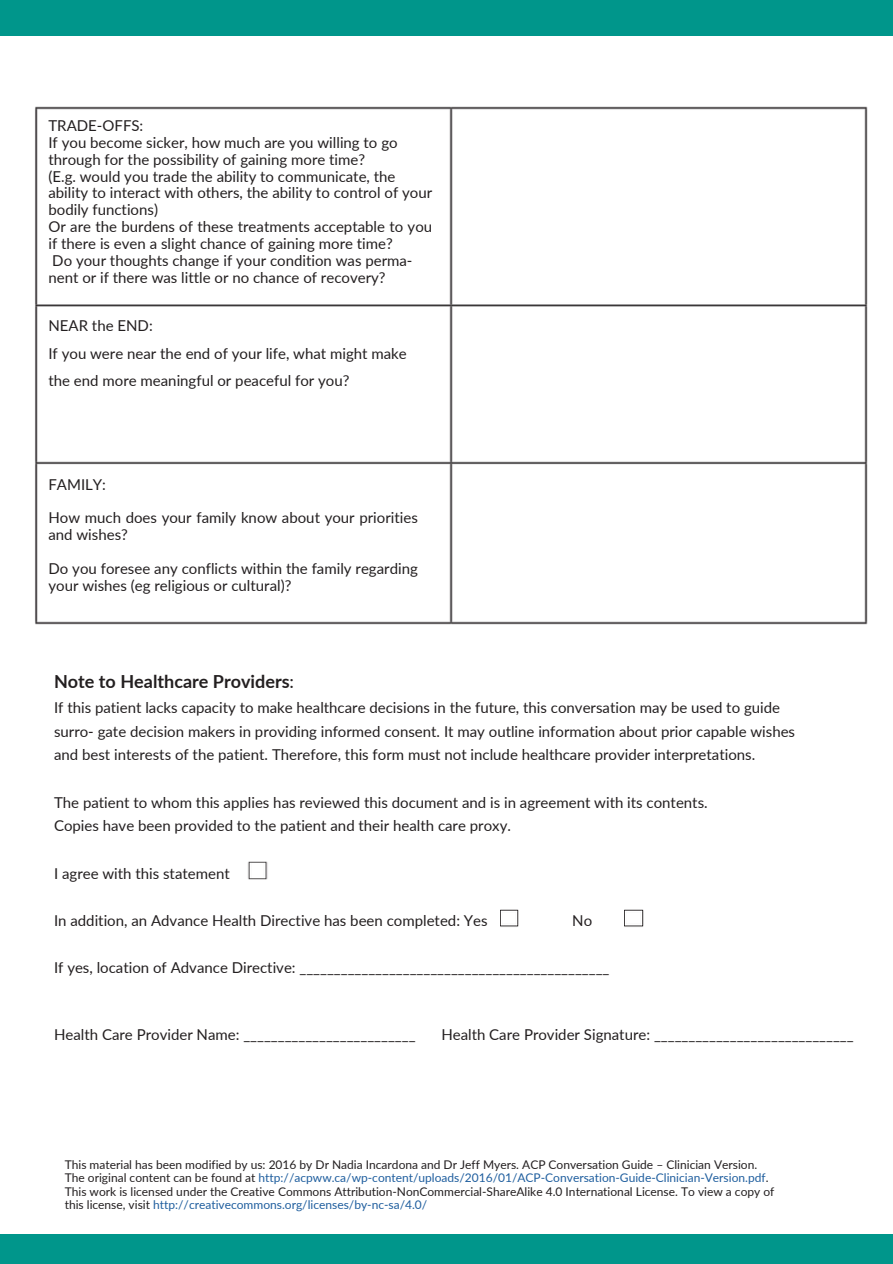
<style>
.page{position:relative;width:893px;height:1264px;background:#fff}
.page>*{position:absolute;margin:0;border:0;box-sizing:border-box;transform-origin:0 0}
.t1{font:700 18px "Lato";color:#231f20}
.t2{font:15px/16.8px "Lato";color:#231f20}
.t3{font:12px/13.5px "Lato";color:#231f20}
.s1{font-weight:400}
.s2{color:#1f5e9e}
</style>
<div class="page">
<img style="left:247px;top:861px;width:21px;height:19px">
<img style="left:500px;top:909px;width:18px;height:18px">
<img style="left:625px;top:909px;width:18px;height:18px">
<img style="left:35px;top:106px;width:833px;height:519px">
<div style="left:0;top:0;width:892px;height:36px;background:#00968b"></div>
<div style="left:0;top:1233px;width:892px;height:30px;background:#00968b"></div>
<p class="t2" style="left:48px;top:117px;width:385px">TRADE-OFFS:<br>If you become sicker, how much are you willing to go through for the possibility of gaining more time?<br>(E.g. would you trade the ability to communicate, the ability to interact with others, the ability to control of your bodily functions)<br>Or are the burdens of these treatments acceptable to you if there is even a slight chance of gaining more time?<br>Do your thoughts change if your condition was perma&shy;nent or if there was little or no chance of recovery?</p>
<h2 class="t2" style="left:48px;top:311px;width:360px;line-height:27.6px">NEAR the END:<br>If you were near the end of your life, what might make the end more meaningful or peaceful for you?</h2>
<h2 class="t2" style="left:48px;top:475px;width:59px">FAMILY:</h2>
<p class="t2" style="left:48px;top:509px;width:371px">How much does your family know about your priorities and wishes?</p>
<p class="t2" style="left:48px;top:559px;width:371px">Do you foresee any conflicts within the family regarding your wishes (eg religious or cultural)?</p>
<p class="t1" style="left:54px;top:670px;width:241px">Note to Healthcare Providers<span class="s1">:</span></p>
<p class="t2" style="left:54px;top:695px;width:742px;line-height:23.7px">If this patient lacks capacity to make healthcare decisions in the future, this conversation may be used to guide surro- gate decision makers in providing informed consent. It may outline information about prior capable wishes and best interests of the patient. Therefore, this form must not include healthcare provider interpretations.</p>
<p class="t2" style="left:54px;top:790px;width:655px;line-height:23.7px">The patient to whom this applies has reviewed this document and is in agreement with its contents.<br>Copies have been provided to the patient and their health care proxy.</p>
<h2 class="t2" style="left:54px;top:864px;width:177px">I agree with this statement</h2>
<h2 class="t2" style="left:54px;top:911px;width:435px">In addition, an Advance Health Directive has been completed: Yes</h2>
<h2 class="t2" style="left:572px;top:911px;width:21px">No</h2>
<h1 class="t2" style="left:54px;top:958px;width:557px">If yes, location of Advance Directive: _____________________________________________</h1>
<h2 class="t2" style="left:54px;top:1025px;width:363px">Health Care Provider Name: _________________________</h2>
<h2 class="t2" style="left:441px;top:1025px;width:414px">Health Care Provider Signature: _____________________________</h2>
<h2 class="t3" style="left:65px;top:1157px;width:711px">This material has been modified by us: 2016 by Dr Nadia Incardona and Dr Jeff Myers. ACP Conversation Guide – Clinician Version.<br>The original content can be found at <span class="s2">http://acpww.ca/wp-content/uploads/2016/01/ACP-Conversation-Guide-Clinician-Version.pdf</span>.<br>This work is licensed under the Creative Commons Attribution-NonCommercial-ShareAlike 4.0 International License. To view a copy of this license, visit <span class="s2">http://creativecommons.org/licenses/by-nc-sa/4.0/</span></h2>
</div>
